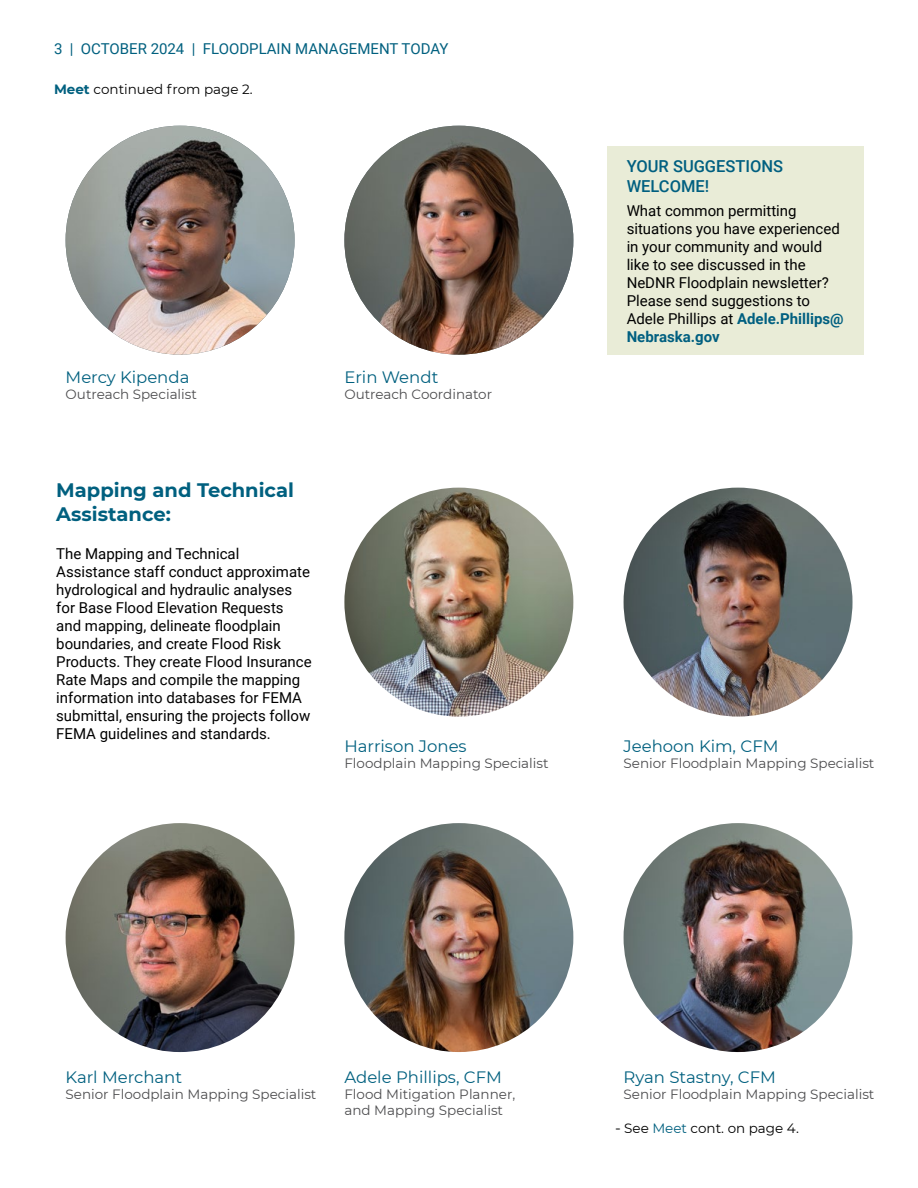
<style>
.page{position:relative;width:918px;height:1188px;background:#fff}
.page>*{position:absolute;margin:0;border:0;box-sizing:border-box;transform-origin:0 0}
.t1{font:700 19.5px/23.4px "Montserrat";color:#00607f}
.t2{font:16.5px "Montserrat";color:#00607f}
.t3{font:500 16.5px/19.8px "Roboto";color:#005f80}
.t4{font:15px/18px "Roboto";color:#000}
.t5{font:15px "Roboto";color:#00607f}
.t6{font:13.5px/16.2px "Montserrat";color:#4d4d4f}
.t7{font:13.5px "Montserrat";color:#000}
.s1{font-weight:700;color:#00607f}
.s2{font-weight:700;color:#005f80}
.s3{font-size:15px}
.s4{color:#00607f}
</style>
<div class="page">
<img style="left:344px;top:126px;width:229px;height:229px;border-radius:114px">
<img style="left:66px;top:126px;width:229px;height:229px;border-radius:114px">
<img style="left:624px;top:488px;width:229px;height:229px;border-radius:114px">
<img style="left:344px;top:488px;width:229px;height:229px;border-radius:114px">
<img style="left:624px;top:823px;width:229px;height:229px;border-radius:114px">
<img style="left:344px;top:823px;width:229px;height:229px;border-radius:114px">
<div style="left:608px;top:146px;width:256px;height:209px;background:#e9ecd7"></div>
<img style="left:66px;top:823px;width:229px;height:229px;border-radius:114px">
<p class="t5" style="left:54px;top:38px;width:396px">3 | OCTOBER 2024 | FLOODPLAIN MANAGEMENT TODAY</p>
<p class="t7" style="left:54px;top:80px;width:200px"><span class="s1">Meet</span> continued from page 2.</p>
<p class="t2" style="left:66px;top:366px;width:125px">Mercy Kipenda</p>
<p class="t6" style="left:66px;top:386px;width:133px">Outreach Specialist</p>
<h1 class="t1" style="left:56px;top:478px;width:239px">Mapping and Technical<br>Assistance:</h1>
<p class="t4" style="left:56px;top:544px;width:257px">The Mapping and Technical Assistance staff conduct approximate hydrological and hydraulic analyses for Base Flood Elevation Requests and mapping, delineate floodplain boundaries, and create Flood Risk Products. They create Flood Insurance Rate Maps and compile the mapping information into databases for FEMA submittal, ensuring the projects follow FEMA guidelines and standards.</p>
<p class="t2" style="left:344px;top:366px;width:95px">Erin Wendt</p>
<p class="t6" style="left:344px;top:386px;width:149px">Outreach Coordinator</p>
<p class="t2" style="left:344px;top:734px;width:124px">Harrison Jones</p>
<p class="t6" style="left:344px;top:755px;width:206px">Floodplain Mapping Specialist</p>
<p class="t3" style="left:627px;top:156px;width:158px">YOUR SUGGESTIONS<br>WELCOME!</p>
<p class="t4" style="left:627px;top:201px;width:219px">What common permitting situations you have experienced in your community and would like to see discussed in the<br>NeDNR Floodplain newsletter?<br>Please send suggestions to<br>Adele Phillips at <span class="s2">Adele.Phillips@<br>Nebraska.gov</span></p>
<p class="t2" style="left:624px;top:734px;width:156px">Jeehoon Kim, CFM</p>
<p class="t6" style="left:624px;top:755px;width:252px">Senior Floodplain Mapping Specialist</p>
<p class="t2" style="left:66px;top:1066px;width:118px">Karl Merchant</p>
<p class="t6" style="left:66px;top:1086px;width:252px">Senior Floodplain Mapping Specialist</p>
<p class="t2" style="left:344px;top:1066px;width:159px">Adele Phillips, CFM</p>
<p class="t6" style="left:344px;top:1086px;width:172px">Flood Mitigation Planner, and Mapping Specialist</p>
<p class="t2" style="left:624px;top:1066px;width:154px">Ryan Stastny, CFM</p>
<p class="t6" style="left:624px;top:1086px;width:252px">Senior Floodplain Mapping Specialist</p>
<p class="t7" style="left:615px;top:1119px;width:185px"><span class="s3">-</span> See <span class="s4">Meet</span> cont. on page 4.</p>
</div>
